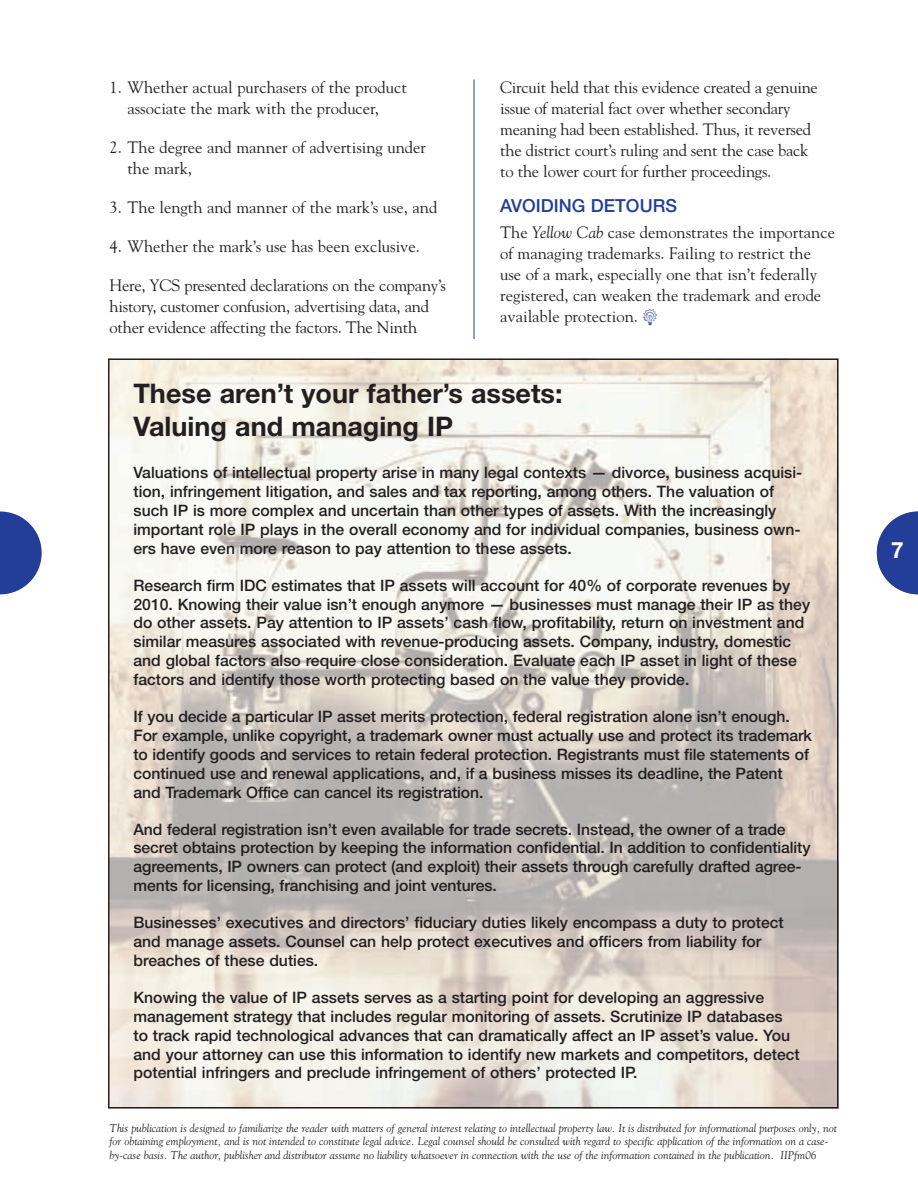
<style>
.page{position:relative;width:918px;height:1188px;background:#fff}
.page>*{position:absolute;margin:0;border:0;box-sizing:border-box;transform-origin:0 0}
.t1{font:700 27px/32.4px "Helvetica Neue LT Std";color:#231f20}
.t2{font:700 22.5px "Helvetica Neue LT Std";color:#fff}
.t3{font:500 18px "Helvetica Neue LT Std";color:#233e98}
.t4{font:16.5px/21px "Goudy Std";color:#231f20}
.t5{font:500 15.75px/18.9px "Helvetica Neue LT Std";color:#231f20}
.t6{font:italic 11.25px/13.5px "Goudy Std";color:#231f20}
.s1{font-style:italic}
.s2{font-family:"Df Organics Two Plain";color:#233e98}
</style>
<div class="page">
<svg style="left:877px;top:512px;width:41px;height:82px"></svg>
<hr style="left:474px;top:80px;width:1px;height:259px;background:#233e98">
<svg style="left:0;top:512px;width:42px;height:82px"></svg>
<img style="left:111px;top:361px;width:724px;height:744px">
<p class="t4" style="left:128px;top:77px;width:281px;text-indent:-18px">1. Whether actual purchasers of the product associate the mark with the producer,</p>
<p class="t4" style="left:128px;top:137px;width:300px;text-indent:-18px">2. The degree and manner of advertising under the mark,</p>
<p class="t4" style="left:110px;top:197px;width:329px">3. The length and manner of the mark’s use, and</p>
<p class="t4" style="left:110px;top:236px;width:312px">4. Whether the mark’s use has been exclusive.</p>
<p class="t4" style="left:110px;top:275px;width:338px">Here, YCS presented declarations on the company’s history, customer confusion, advertising data, and other evidence affecting the factors. The Ninth</p>
<p class="t4" style="left:500px;top:77px;width:319px">Circuit held that this evidence created a genuine issue of material fact over whether secondary meaning had been established. Thus, it reversed the district court’s ruling and sent the case back to the lower court for further proceedings.</p>
<p class="t3" style="left:500px;top:199px;width:178px">AVOIDING DETOURS</p>
<p class="t4" style="left:500px;top:222px;width:336px">The <span class="s1">Yellow Cab</span> case demonstrates the importance of managing trademarks. Failing to restrict the use of a mark, especially one that isn’t federally registered, can weaken the trademark and erode available protection. <span class="s2">T</span></p>
<h1 class="t1" style="left:134px;top:380px;width:431px">These aren’t your father’s assets:<br>Valuing and managing IP</h1>
<p class="t5" style="left:134px;top:465px;width:670px">Valuations of intellectual property arise in many legal contexts — divorce, business acquisi&shy;tion, infringement litigation, and sales and tax reporting, among others. The valuation of such IP is more complex and uncertain than other types of assets. With the increasingly important role IP plays in the overall economy and for individual companies, business own&shy;ers have even more reason to pay attention to these assets.</p>
<p class="t5" style="left:133px;top:577px;width:678px">Research firm IDC estimates that IP assets will account for 40% of corporate revenues by 2010. Knowing their value isn’t enough anymore — businesses must manage their IP as they do other assets. Pay attention to IP assets’ cash flow, profitability, return on investment and similar measures associated with revenue-producing assets. Company, industry, domestic and global factors also require close consideration. Evaluate each IP asset in light of these factors and identify those worth protecting based on the value they provide.</p>
<p class="t5" style="left:133px;top:708px;width:680px">If you decide a particular IP asset merits protection, federal registration alone isn’t enough.<br>For example, unlike copyright, a trademark owner must actually use and protect its trademark to identify goods and services to retain federal protection. Registrants must file statements of continued use and renewal applications, and, if a business misses its deadline, the Patent and Trademark Office can cancel its registration.</p>
<p class="t5" style="left:133px;top:821px;width:679px">And federal registration isn’t even available for trade secrets. Instead, the owner of a trade secret obtains protection by keeping the information confidential. In addition to confidentiality agreements, IP owners can protect (and exploit) their assets through carefully drafted agree&shy;ments for licensing, franchising and joint ventures.</p>
<p class="t5" style="left:133px;top:915px;width:652px">Businesses’ executives and directors’ fiduciary duties likely encompass a duty to protect and manage assets. Counsel can help protect executives and officers from liability for breaches of these duties.</p>
<p class="t5" style="left:133px;top:989px;width:668px">Knowing the value of IP assets serves as a starting point for developing an aggressive management strategy that includes regular monitoring of assets. Scrutinize IP databases to track rapid technological advances that can dramatically affect an IP asset’s value. You and your attorney can use this information to identify new markets and competitors, detect potential infringers and preclude infringement of others’ protected IP.</p>
<p class="t6" style="left:110px;top:1121px;width:729px">This publication is designed to familiarize the reader with matters of general interest relating to intellectual property law. It is distributed for informational purposes only, not for obtaining employment, and is not intended to constitute legal advice. Legal counsel should be consulted with regard to specific application of the information on a case&shy;by-case basis. The author, publisher and distributor assume no liability whatsoever in connection with the use of the information contained in the publication. IIPfm06</p>
<h2 class="t2" style="left:891px;top:542px;width:14px">7</h2>
</div>
